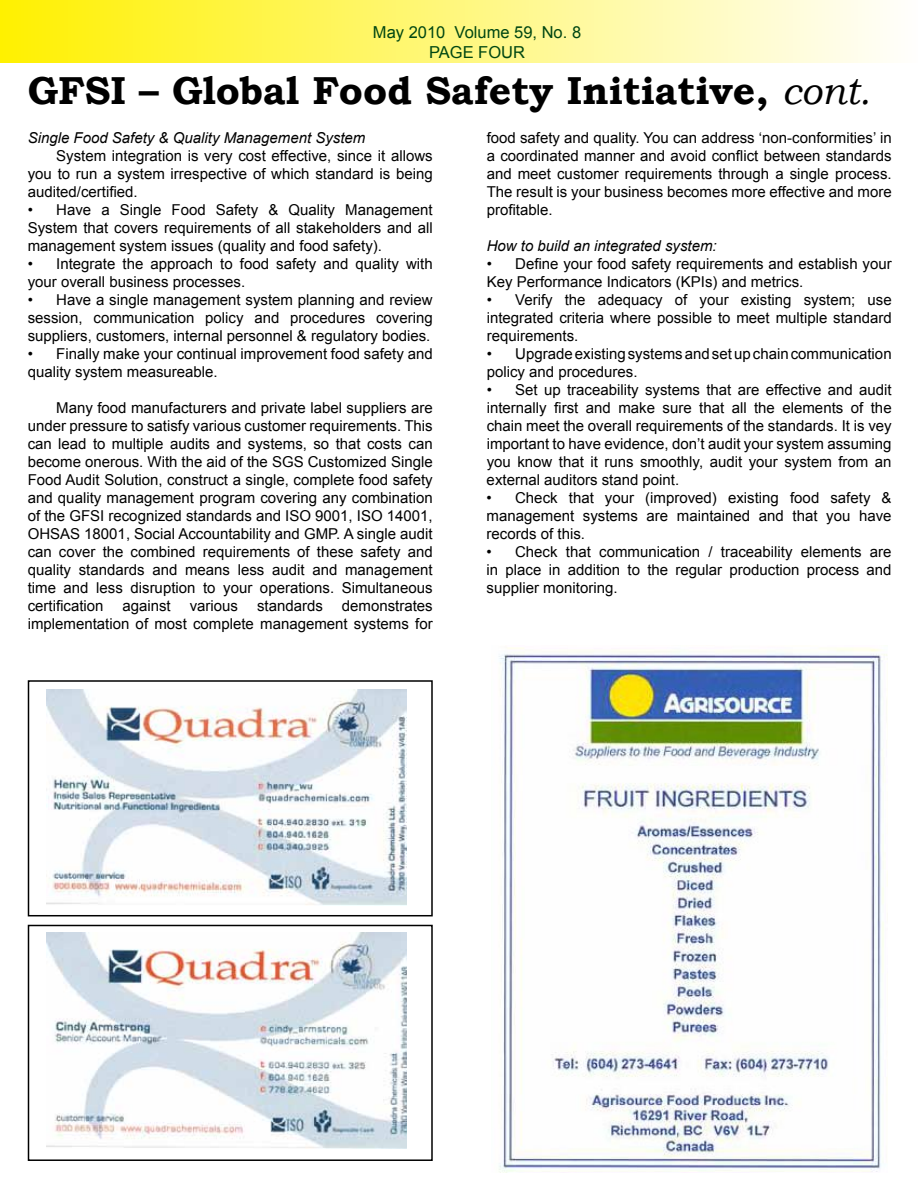
<style>
.page{position:relative;width:918px;height:1188px;background:#fff}
.page>*{position:absolute;margin:0;border:0;box-sizing:border-box;transform-origin:0 0}
.t1{font:700 39px "Bookman Old Style";color:#000}
.t2{font:16.5px/19.8px "Arial";color:#004712;text-align:center}
.t3{font:15px/18px "Arial";color:#000;text-align:justify}
.t4{font:italic 15px "Arial";color:#000}
.s1{font-weight:400;font-style:italic}
</style>
<div class="page">
<div style="left:0;top:0;width:918px;height:63px;background:linear-gradient(to right,#fff100,#fffefc)"></div>
<img style="left:47px;top:932px;width:360px;height:217px">
<img style="left:47px;top:689px;width:360px;height:217px">
<img style="left:499px;top:647px;width:388px;height:525px">
<div style="left:28px;top:925px;width:405px;height:236px;border:2px solid #000"></div>
<div style="left:28px;top:680px;width:405px;height:236px;border:2px solid #000"></div>
<p class="t2" style="left:373px;top:23px;width:210px">May 2010 Volume 59, No. 8<br>PAGE FOUR</p>
<h1 class="t1" style="left:28px;top:63px;width:845px">GFSI – Global Food Safety Initiative, <span class="s1">cont.</span></h1>
<p class="t4" style="left:28px;top:128px;width:339px">Single Food Safety &amp; Quality Management System</p>
<p class="t3" style="left:28px;top:147px;width:406px;text-indent:28px">System integration is very cost effective, since it allows you to run a system irrespective of which standard is being audited/certified.</p>
<p class="t3" style="left:28px;top:201px;width:407px">• Have a Single Food Safety &amp; Quality Management System that covers requirements of all stakeholders and all management system issues (quality and food safety).</p>
<p class="t3" style="left:28px;top:255px;width:406px">• Integrate the approach to food safety and quality with your overall business processes.</p>
<p class="t3" style="left:28px;top:291px;width:406px">• Have a single management system planning and review session, communication policy and procedures covering suppliers, customers, internal personnel &amp; regulatory bodies.</p>
<p class="t3" style="left:28px;top:345px;width:407px">• Finally make your continual improvement food safety and quality system measureable.</p>
<p class="t3" style="left:28px;top:399px;width:407px;text-indent:29px">Many food manufacturers and private label suppliers are under pressure to satisfy various customer requirements. This can lead to multiple audits and systems, so that costs can become onerous. With the aid of the SGS Customized Single Food Audit Solution, construct a single, complete food safety and quality management program covering any combination of the GFSI recognized standards and ISO 9001, ISO 14001, OHSAS 18001, Social Accountability and GMP. A single audit can cover the combined requirements of these safety and quality standards and means less audit and management time and less disruption to your operations. Simultaneous certification</p>
<p class="t3" style="left:28px;top:597px;width:406px;text-align:right">demonstrates<br>implementation of most complete management systems for</p>
<p class="t3" style="left:122px;top:597px;width:50px">against</p>
<p class="t3" style="left:190px;top:597px;width:50px">various</p>
<p class="t3" style="left:257px;top:597px;width:67px">standards</p>
<p class="t3" style="left:487px;top:129px;width:407px">food safety and quality. You can address ‘non-conformities’ in a coordinated manner and avoid conflict between standards and meet customer requirements through a single process.<br>The result is your business becomes more effective and more profitable.</p>
<p class="t4" style="left:487px;top:236px;width:232px">How to build an integrated system:</p>
<p class="t3" style="left:487px;top:255px;width:407px">• Define your food safety requirements and establish your<br>Key Performance Indicators (KPIs) and metrics.</p>
<p class="t3" style="left:487px;top:291px;width:406px">• Verify the adequacy of your existing system; use integrated criteria where possible to meet multiple standard requirements.</p>
<p class="t3" style="left:487px;top:345px;width:406px">• Upgrade existing systems and setup chain communication policy and procedures.</p>
<p class="t3" style="left:487px;top:381px;width:407px">• Set up traceability systems that are effective and audit internally first and make sure that all the elements of the chain meet the overall requirements of the standards. It is vey important to have evidence, don’t audit your system assuming you know that it runs smoothly, audit your system from an external auditors stand point.</p>
<p class="t3" style="left:487px;top:489px;width:407px">• Check that your (improved) existing food safety &amp; management systems are maintained and that you have records of this.</p>
<p class="t3" style="left:487px;top:543px;width:407px">• Check that communication / traceability elements are in place in addition to the regular production process and supplier monitoring.</p>
</div>
